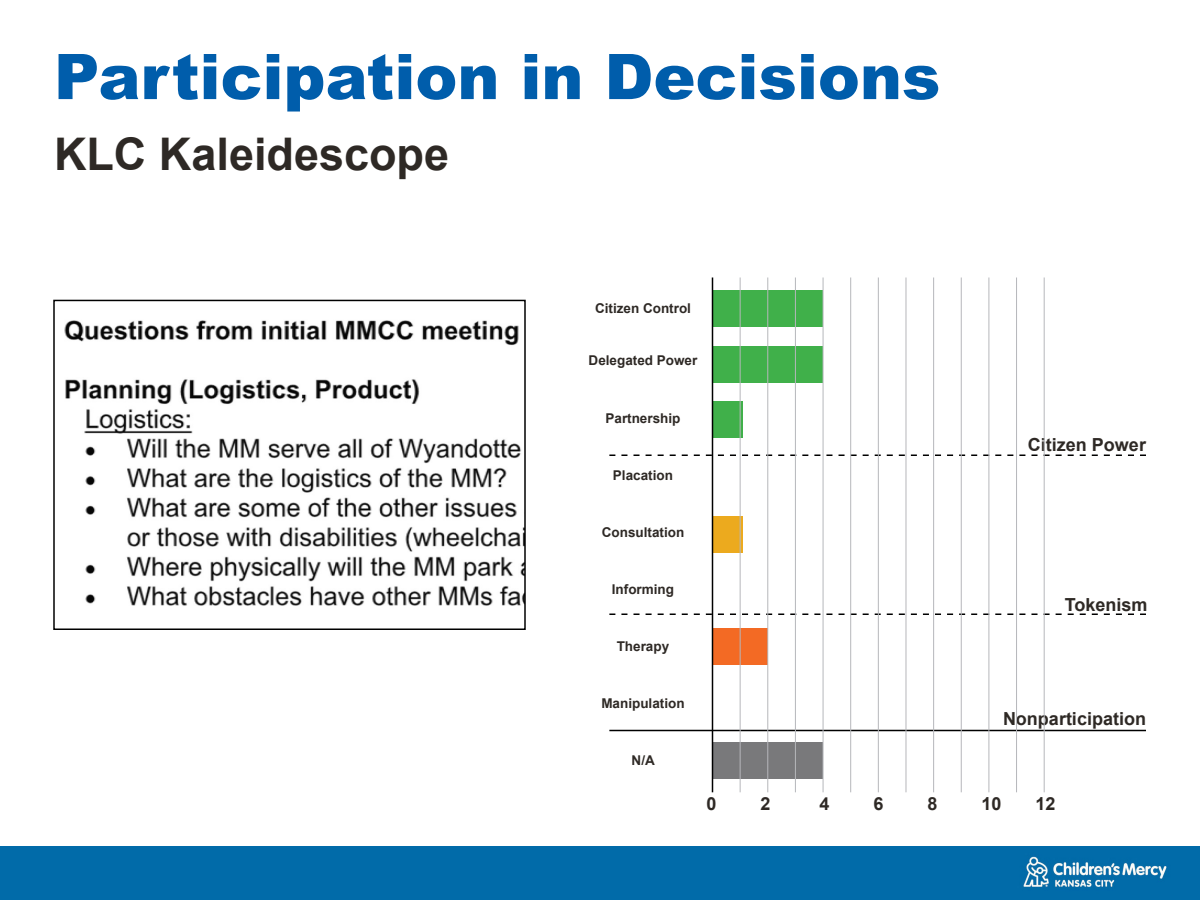
<style>
.page{position:relative;width:1200px;height:900px;background:#fff}
.page>*{position:absolute;margin:0;border:0;box-sizing:border-box;transform-origin:0 0}
.CMH_Title_Blue{font:900 63px "Arial";color:#005dab}
.CMH_Sub_Title_Black{font:700 45px "Arial";color:#2e2925}
.CMH_Body_Black{font:700 18px "Arial";color:#2e2925}
.CMH_Body_Black-2{font:700 13.5px "Arial";color:#2e2925}
</style>
<div class="page">
<div style="left:0;top:846px;width:1106px;height:54px;background:#016ba9"></div>
<img style="left:1023px;top:846px;width:177px;height:54px">
<hr style="left:609px;top:730px;width:537px;height:1px;background:#000">
<svg style="left:609px;top:614px;width:537px;height:1px"></svg>
<svg style="left:609px;top:454px;width:537px;height:2px"></svg>
<img style="left:64px;top:320px;width:459px;height:286px">
<div style="left:53px;top:300px;width:473px;height:330px;border:2px solid #000"></div>
<div style="left:712px;top:742px;width:111px;height:37px;background:#79797b"></div>
<div style="left:712px;top:628px;width:56px;height:37px;background:#f36a24"></div>
<div style="left:712px;top:516px;width:31px;height:37px;background:#ecaa1e"></div>
<div style="left:712px;top:401px;width:31px;height:37px;background:#40b04a"></div>
<div style="left:712px;top:346px;width:111px;height:36px;background:#40b04a"></div>
<div style="left:712px;top:290px;width:111px;height:37px;background:#40b04a"></div>
<hr style="left:712px;top:278px;width:1px;height:514px;background:#000">
<hr style="left:1044px;top:278px;width:1px;height:514px;background:#b6b7bb">
<hr style="left:1016px;top:278px;width:1px;height:514px;background:#b6b7bb">
<hr style="left:989px;top:278px;width:1px;height:514px;background:#b6b7bb">
<hr style="left:961px;top:278px;width:1px;height:514px;background:#b6b7bb">
<hr style="left:933px;top:278px;width:1px;height:514px;background:#b6b7bb">
<hr style="left:906px;top:278px;width:1px;height:514px;background:#b6b7bb">
<hr style="left:878px;top:278px;width:1px;height:514px;background:#b6b7bb">
<hr style="left:850px;top:278px;width:1px;height:514px;background:#b6b7bb">
<hr style="left:823px;top:278px;width:1px;height:514px;background:#b6b7bb">
<hr style="left:795px;top:278px;width:1px;height:514px;background:#b6b7bb">
<hr style="left:768px;top:278px;width:1px;height:514px;background:#b6b7bb">
<hr style="left:740px;top:278px;width:1px;height:514px;background:#b6b7bb">
<p class="CMH_Title_Blue" style="left:54px;top:31px;width:888px">Participation in Decisions</p>
<p class="CMH_Sub_Title_Black" style="left:54px;top:123px;width:397px">KLC Kaleidescope</p>
<p class="CMH_Body_Black-2" style="left:595px;top:299px;width:97px">Citizen Control</p>
<p class="CMH_Body_Black-2" style="left:589px;top:351px;width:110px">Delegated Power</p>
<p class="CMH_Body_Black-2" style="left:605px;top:408px;width:77px">Partnership</p>
<p class="CMH_Body_Black-2" style="left:613px;top:465px;width:62px">Placation</p>
<p class="CMH_Body_Black-2" style="left:602px;top:523px;width:84px">Consultation</p>
<p class="CMH_Body_Black" style="left:1028px;top:432px;width:120px">Citizen Power</p>
<p class="CMH_Body_Black-2" style="left:612px;top:580px;width:64px">Informing</p>
<p class="CMH_Body_Black-2" style="left:617px;top:637px;width:54px">Therapy</p>
<p class="CMH_Body_Black-2" style="left:601px;top:694px;width:85px">Manipulation</p>
<p class="CMH_Body_Black-2" style="left:632px;top:751px;width:25px">N/A</p>
<p class="CMH_Body_Black" style="left:1065px;top:592px;width:84px">Tokenism</p>
<p class="CMH_Body_Black" style="left:1003px;top:706px;width:145px">Nonparticipation</p>
<p class="CMH_Body_Black" style="left:706px;top:791px;width:12px">0</p>
<p class="CMH_Body_Black" style="left:760px;top:791px;width:12px">2</p>
<p class="CMH_Body_Black" style="left:820px;top:791px;width:12px">4</p>
<p class="CMH_Body_Black" style="left:874px;top:791px;width:12px">6</p>
<p class="CMH_Body_Black" style="left:928px;top:791px;width:12px">8</p>
<p class="CMH_Body_Black" style="left:982px;top:791px;width:22px">10</p>
<p class="CMH_Body_Black" style="left:1036px;top:791px;width:22px">12</p>
</div>
